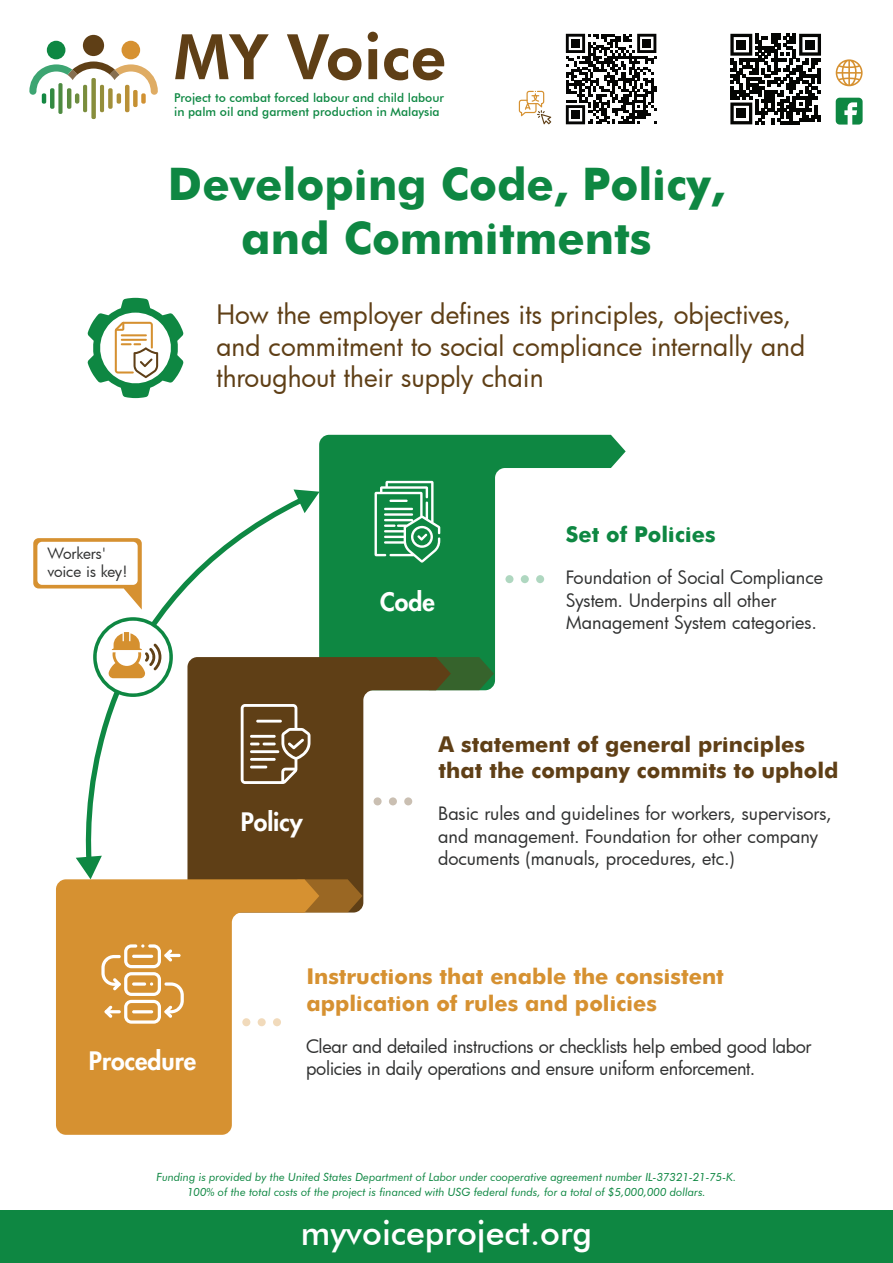
<style>
.page{position:relative;width:893px;height:1263px;background:#fff}
.page>*{position:absolute;margin:0;border:0;box-sizing:border-box;transform-origin:0 0}
.t1{font:800 62.78px "Futura BT";color:#5f3f16}
.t2{font:700 44.85px/53.8px "Futura";color:#0e8742;text-align:center}
.t3{font:500 33.75px "Futura BT";color:#fff}
.t4{font:26.25px/31.5px "Futura";color:#5f3f16}
.t5{font:800 24.75px "Futura Std";color:#fff}
.t6{font:700 21.75px/26.1px "Futura";color:#d69131}
.t7{font:700 21.75px/26.1px "Futura";color:#5f3f16}
.t8{font:700 21.75px "Futura";color:#0e8742}
.t9{font:18px/22.5px "Futura";letter-spacing:-.01em;color:#313232}
.t10{font:15.23px/18.2px "Futura";letter-spacing:-.015em;color:#313232}
.t11{font:500 12.23px/14.6px "Futura BT";color:#0e8843}
.t12{font:italic 11.25px/15px "Futura BT";color:#0e8742;text-align:center}
</style>
<div class="page">
<svg style="left:319px;top:435px;width:307px;height:250px;fill:#0e8742"></svg>
<svg style="left:451px;top:657px;width:43px;height:33px"></svg>
<svg style="left:187px;top:657px;width:264px;height:251px"></svg>
<svg style="left:88px;top:298px;width:95px;height:100px"></svg>
<svg style="left:319px;top:879px;width:43px;height:33px"></svg>
<svg style="left:56px;top:879px;width:263px;height:256px;fill:#d69131"></svg>
<svg style="left:101px;top:944px;width:83px;height:80px"></svg>
<svg style="left:375px;top:481px;width:65px;height:82px"></svg>
<div style="left:389px;top:797px;width:8px;height:8px;background:#cabfb2;border-radius:50%"></div>
<div style="left:374px;top:797px;width:8px;height:8px;background:#cabfb2;border-radius:50%"></div>
<div style="left:404px;top:797px;width:8px;height:8px;background:#cabfb2;border-radius:50%"></div>
<div style="left:521px;top:575px;width:8px;height:8px;background:#afd7c0;border-radius:50%"></div>
<div style="left:505px;top:575px;width:8px;height:8px;background:#afd7c0;border-radius:50%"></div>
<div style="left:536px;top:575px;width:8px;height:8px;background:#afd7c0;border-radius:50%"></div>
<svg style="left:85px;top:501px;width:224px;height:365px"></svg>
<svg style="left:76px;top:856px;width:26px;height:23px"></svg>
<svg style="left:294px;top:489px;width:26px;height:24px"></svg>
<svg style="left:93px;top:617px;width:80px;height:80px"></svg>
<svg style="left:33px;top:538px;width:109px;height:72px"></svg>
<div style="left:83px;top:35px;width:21px;height:21px;background:#5f3f16;border-radius:50%"></div>
<div style="left:47px;top:41px;width:18px;height:18px;background:#0e8742;border-radius:50%"></div>
<div style="left:122px;top:41px;width:18px;height:18px;background:#d69131;border-radius:50%"></div>
<svg style="left:29px;top:61px;width:129px;height:58px"></svg>
<svg style="left:730px;top:34px;width:91px;height:90px"></svg>
<div style="left:737px;top:40px;width:9px;height:9px;background:#040503"></div>
<div style="left:805px;top:40px;width:10px;height:9px;background:#040503"></div>
<div style="left:737px;top:109px;width:9px;height:9px;background:#040503"></div>
<svg style="left:836px;top:59px;width:27px;height:27px"></svg>
<svg style="left:836px;top:98px;width:27px;height:27px"></svg>
<svg style="left:566px;top:34px;width:90px;height:90px"></svg>
<div style="left:571px;top:39px;width:9px;height:9px;background:#050504"></div>
<div style="left:643px;top:39px;width:8px;height:9px;background:#050504"></div>
<div style="left:571px;top:111px;width:9px;height:8px;background:#050504"></div>
<svg style="left:519px;top:91px;width:32px;height:33px"></svg>
<div style="left:0;top:1210px;width:893px;height:53px;background:#0e8742"></div>
<h1 class="t1" style="left:174px;top:19px;width:274px">MY Voice</h1>
<p class="t11" style="left:174px;top:90px;width:271px">Project to combat forced labour and child labour in palm oil and garment production in Malaysia</p>
<h2 class="t2" style="left:168px;top:154px;width:558px">Developing Code, Policy, and Commitments</h2>
<h3 class="t4" style="left:216px;top:298px;width:590px">How the employer defines its principles, objectives, and commitment to social compliance internally and throughout their supply chain</h3>
<p class="t10" style="left:47px;top:544px;width:82px">Workers' voice is key!</p>
<h3 class="t5" style="left:89px;top:1045px;width:109px">Procedure</h3>
<h3 class="t5" style="left:380px;top:586px;width:56px">Code</h3>
<p class="t8" style="left:566px;top:518px;width:151px">Set of Policies</p>
<p class="t9" style="left:566px;top:566px;width:259px">Foundation of Social Compliance<br>System. Underpins all other<br>Management System categories.</p>
<h3 class="t5" style="left:241px;top:806px;width:64px">Policy</h3>
<p class="t7" style="left:439px;top:730px;width:401px">A statement of general principles that the company commits to uphold</p>
<p class="t9" style="left:438px;top:802px;width:395px">Basic rules and guidelines for workers, supervisors, and management. Foundation for other company documents (manuals, procedures, etc.)</p>
<p class="t6" style="left:306px;top:962px;width:419px">Instructions that enable the consistent application of rules and policies</p>
<p class="t9" style="left:306px;top:1034px;width:507px">Clear and detailed instructions or checklists help embed good labor policies in daily operations and ensure uniform enforcement.</p>
<p class="t12" style="left:157px;top:1169px;width:581px">Funding is provided by the United States Department of Labor under cooperative agreement number IL-37321-21-75-K.<br>100% of the total costs of the project is financed with USG federal funds, for a total of $5,000,000 dollars.</p>
<h3 class="t3" style="left:301px;top:1212px;width:293px">myvoiceproject.org</h3>
</div>
